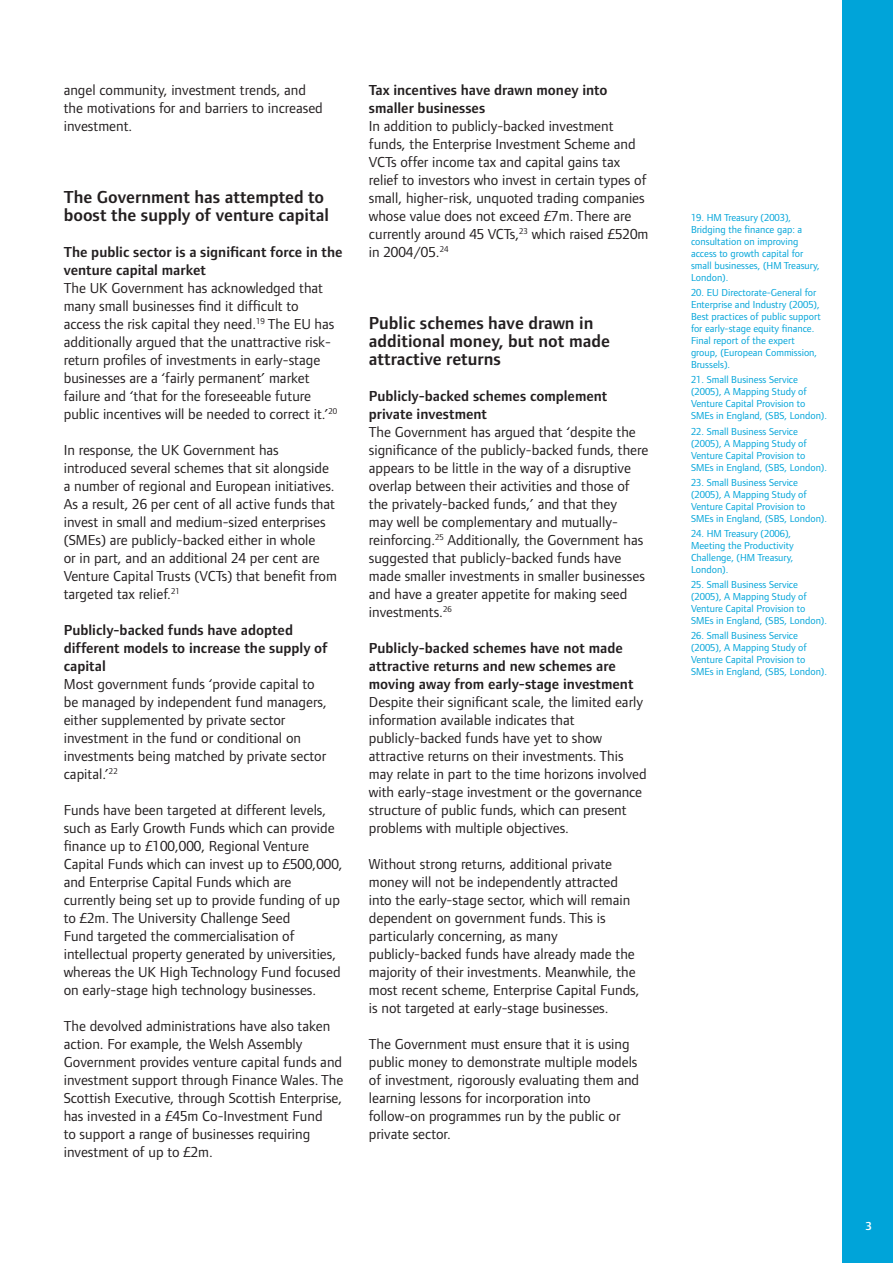
<style>
.page{position:relative;width:893px;height:1263px;background:#fff}
.page>*{position:absolute;margin:0;border:0;box-sizing:border-box;transform-origin:0 0}
.t1{font:600 18px/18px "Foundry Form Sans";color:#231f20}
.t2{font:15px/18px "Foundry Form Sans";color:#231f20}
.t3{font:600 15px/18px "Foundry Form Sans";color:#231f20}
.t4{font:600 12px "Foundry Form Sans";color:#fff}
.t5{font:10.5px/12px "Foundry Form Sans";color:#00a4d9}
</style>
<div class="page">
<div style="left:842px;top:0;width:51px;height:1263px;background:#00a4d9"></div>
<p class="t2" style="left:64px;top:82px;width:261px">angel community, investment trends, and the motivations for and barriers to increased investment.</p>
<p class="t1" style="left:64px;top:189px;width:267px">The Government has attempted to boost the supply of venture capital</p>
<p class="t3" style="left:64px;top:244px;width:280px">The public sector is a significant force in the venture capital market</p>
<p class="t2" style="left:64px;top:280px;width:275px">The UK Government has acknowledged that many small businesses find it difficult to access the risk capital they need.<sup>19</sup> The EU has additionally argued that the unattractive risk&shy;return profiles of investments in early-stage businesses are a ‘fairly permanent’ market failure and ‘that for the foreseeable future public incentives will be needed to correct it.’<sup>20</sup></p>
<p class="t2" style="left:64px;top:442px;width:275px">In response, the UK Government has introduced several schemes that sit alongside a number of regional and European initiatives.<br>As a result, 26 per cent of all active funds that invest in small and medium-sized enterprises (SMEs) are publicly-backed either in whole<br>or in part, and an additional 24 per cent are Venture Capital Trusts (VCTs) that benefit from targeted tax relief.<sup>21</sup></p>
<p class="t3" style="left:64px;top:622px;width:265px">Publicly-backed funds have adopted different models to increase the supply of capital</p>
<p class="t2" style="left:64px;top:676px;width:265px">Most government funds ‘provide capital to be managed by independent fund managers, either supplemented by private sector investment in the fund or conditional on investments being matched by private sector capital.’<sup>22</sup></p>
<p class="t2" style="left:64px;top:802px;width:280px">Funds have been targeted at different levels, such as Early Growth Funds which can provide finance up to £100,000, Regional Venture Capital Funds which can invest up to £500,000, and Enterprise Capital Funds which are currently being set up to provide funding of up to £2m. The University Challenge Seed<br>Fund targeted the commercialisation of intellectual property generated by universities, whereas the UK High Technology Fund focused on early-stage high technology businesses.</p>
<p class="t2" style="left:64px;top:1018px;width:281px">The devolved administrations have also taken action. For example, the Welsh Assembly Government provides venture capital funds and investment support through Finance Wales. The Scottish Executive, through Scottish Enterprise, has invested in a £45m Co-Investment Fund<br>to support a range of businesses requiring investment of up to £2m.</p>
<p class="t3" style="left:369px;top:82px;width:240px">Tax incentives have drawn money into smaller businesses</p>
<p class="t2" style="left:369px;top:118px;width:281px">In addition to publicly-backed investment funds, the Enterprise Investment Scheme and VCTs offer income tax and capital gains tax relief to investors who invest in certain types of small, higher-risk, unquoted trading companies whose value does not exceed £7m. There are currently around 45 VCTs,<sup>23</sup> which raised £520m in 2004/05.<sup>24</sup></p>
<p class="t1" style="left:369px;top:315px;width:243px">Public schemes have drawn in additional money, but not made attractive returns</p>
<p class="t3" style="left:369px;top:388px;width:240px">Publicly-backed schemes complement private investment</p>
<p class="t2" style="left:369px;top:424px;width:281px">The Government has argued that ‘despite the significance of the publicly-backed funds, there appears to be little in the way of a disruptive overlap between their activities and those of the privately-backed funds,’ and that they<br>may well be complementary and mutually&shy;reinforcing.<sup>25</sup> Additionally, the Government has suggested that publicly-backed funds have made smaller investments in smaller businesses and have a greater appetite for making seed investments.<sup>26</sup></p>
<p class="t3" style="left:369px;top:640px;width:266px">Publicly-backed schemes have not made attractive returns and new schemes are moving away from early-stage investment</p>
<p class="t2" style="left:369px;top:694px;width:279px">Despite their significant scale, the limited early information available indicates that publicly-backed funds have yet to show attractive returns on their investments. This may relate in part to the time horizons involved with early-stage investment or the governance structure of public funds, which can present problems with multiple objectives.</p>
<p class="t2" style="left:369px;top:856px;width:272px">Without strong returns, additional private money will not be independently attracted into the early-stage sector, which will remain dependent on government funds. This is particularly concerning, as many publicly-backed funds have already made the majority of their investments. Meanwhile, the most recent scheme, Enterprise Capital Funds, is not targeted at early-stage businesses.</p>
<p class="t2" style="left:369px;top:1036px;width:272px">The Government must ensure that it is using public money to demonstrate multiple models of investment, rigorously evaluating them and learning lessons for incorporation into follow-on programmes run by the public or private sector.</p>
<p class="t5" style="left:691px;top:213px;width:130px">19. HM Treasury (2003),<br>Bridging the finance gap: a consultation on improving access to growth capital for small businesses, (HM Treasury,<br>London).</p>
<p class="t5" style="left:691px;top:288px;width:131px">20. EU Directorate-General for<br>Enterprise and Industry (2005),<br>Best practices of public support for early-stage equity finance.<br>Final report of the expert group, (European Commission,<br>Brussels).</p>
<p class="t5" style="left:691px;top:375px;width:138px">21. Small Business Service (2005), A Mapping Study of<br>Venture Capital Provision to<br>SMEs in England, (SBS, London).</p>
<p class="t5" style="left:691px;top:426px;width:138px">22. Small Business Service (2005), A Mapping Study of<br>Venture Capital Provision to<br>SMEs in England, (SBS, London).</p>
<p class="t5" style="left:691px;top:477px;width:138px">23. Small Business Service (2005), A Mapping Study of<br>Venture Capital Provision to<br>SMEs in England, (SBS, London).</p>
<p class="t5" style="left:691px;top:528px;width:104px">24. HM Treasury (2006),<br>Meeting the Productivity<br>Challenge, (HM Treasury,<br>London).</p>
<p class="t5" style="left:691px;top:580px;width:138px">25. Small Business Service (2005), A Mapping Study of<br>Venture Capital Provision to<br>SMEs in England, (SBS, London).</p>
<p class="t5" style="left:691px;top:631px;width:138px">26. Small Business Service (2005), A Mapping Study of<br>Venture Capital Provision to<br>SMEs in England, (SBS, London).</p>
<p class="t4" style="left:866px;top:1221px;width:7px">3</p>
</div>
